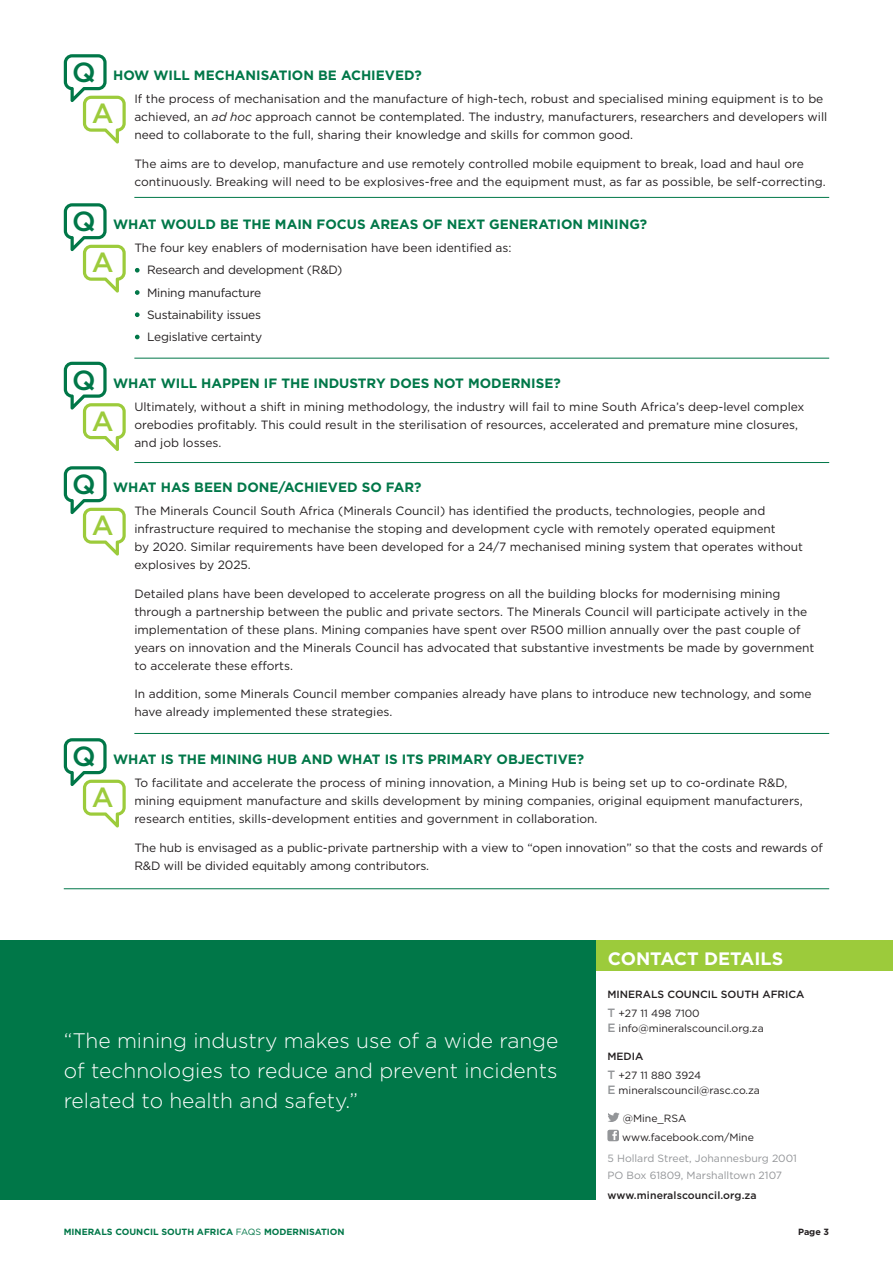
<style>
.page{position:relative;width:893px;height:1263px;background:#fff}
.page>*{position:absolute;margin:0;border:0;box-sizing:border-box;transform-origin:0 0}
.Heading_1_2017{font:500 27.6px "Gotham";color:#007748}
.Heading_1_2017-2{font:500 27.6px "Gotham";color:#9ccb3b}
.Pull_quotes_2017{font:300 21px/30px "Gotham";color:#fff;text-align:justify}
.Quick_facts{font:700 18px "Gotham";color:#fff}
.Heading_1_2017-3{font:700 13.5px "Gotham";color:#007748}
.Body_Copy_2017{font:12px/18px "Gotham";color:#231f20}
.Body_Copy_2017-2{font:12px "Gotham";letter-spacing:-.02em;color:#231f20}
.Body_Copy_2017-3{font:10.5px "Gotham";color:#231f20}
.t1{font:10.5px/16.5px "Gotham";color:#939598}
.Body_Copy_2017-4{font:500 10.5px "Gotham";color:#231f20}
.t2{font:700 9px "Gotham";color:#007748}
.t3{font:700 9px "Gotham";color:#231f20}
.s1{font-style:italic}
.s2{color:#007748}
.s3{font-weight:500;font-size:12px;color:#939598}
.s4{font-weight:400}
</style>
<div class="page">
<svg style="left:135px;top:268px;width:5px;height:5px"></svg>
<svg style="left:135px;top:290px;width:5px;height:5px"></svg>
<svg style="left:135px;top:312px;width:5px;height:5px"></svg>
<svg style="left:135px;top:335px;width:5px;height:4px"></svg>
<hr style="left:134px;top:197px;width:695px;height:1px;background:#007748">
<hr style="left:134px;top:462px;width:695px;height:1px;background:#007748">
<hr style="left:134px;top:733px;width:695px;height:1px;background:#007748">
<hr style="left:134px;top:358px;width:695px;height:1px;background:#007748">
<hr style="left:64px;top:888px;width:765px;height:1px;background:#007748">
<div style="left:595px;top:940px;width:298px;height:31px;background:#9ccb3b"></div>
<svg style="left:608px;top:1112px;width:12px;height:10px"></svg>
<div style="left:607px;top:1130px;width:12px;height:11px;background:#939598;border-radius:2px"></div>
<svg style="left:612px;top:1131px;width:5px;height:9px"></svg>
<div style="left:0;top:940px;width:595px;height:259px;background:#007748"></div>
<svg style="left:64px;top:54px;width:62px;height:90px"></svg>
<svg style="left:64px;top:203px;width:62px;height:90px"></svg>
<svg style="left:64px;top:362px;width:62px;height:89px"></svg>
<svg style="left:64px;top:466px;width:62px;height:89px"></svg>
<svg style="left:64px;top:738px;width:62px;height:89px"></svg>
<p class="Heading_1_2017" style="left:72px;top:54px;width:25px">Q</p>
<p class="Heading_1_2017-3" style="left:113px;top:67px;width:310px">HOW WILL MECHANISATION BE ACHIEVED?</p>
<p class="Heading_1_2017-2" style="left:92px;top:95px;width:23px">A</p>
<p class="Body_Copy_2017" style="left:134px;top:90px;width:694px">If the process of mechanisation and the manufacture of high-tech, robust and specialised mining equipment is to be achieved, an <span class="s1">ad hoc</span> approach cannot be contemplated. The industry, manufacturers, researchers and developers will need to collaborate to the full, sharing their knowledge and skills for common good.</p>
<p class="Body_Copy_2017" style="left:134px;top:154px;width:693px">The aims are to develop, manufacture and use remotely controlled mobile equipment to break, load and haul ore continuously. Breaking will need to be explosives-free and the equipment must, as far as possible, be self-correcting.</p>
<p class="Heading_1_2017" style="left:72px;top:203px;width:25px">Q</p>
<p class="Heading_1_2017-3" style="left:113px;top:216px;width:536px">WHAT WOULD BE THE MAIN FOCUS AREAS OF NEXT GENERATION MINING?</p>
<p class="Heading_1_2017-2" style="left:92px;top:244px;width:23px">A</p>
<p class="Body_Copy_2017" style="left:134px;top:239px;width:379px">The four key enablers of modernisation have been identified as:</p>
<p class="Body_Copy_2017-2" style="left:134px;top:263px;width:210px"><span class="s2">•</span> Research and development (R&amp;D)</p>
<p class="Body_Copy_2017-2" style="left:134px;top:285px;width:128px"><span class="s2">•</span> Mining manufacture</p>
<p class="Body_Copy_2017-2" style="left:134px;top:307px;width:128px"><span class="s2">•</span> Sustainability issues</p>
<p class="Body_Copy_2017-2" style="left:134px;top:329px;width:129px"><span class="s2">•</span> Legislative certainty</p>
<p class="Heading_1_2017" style="left:72px;top:362px;width:25px">Q</p>
<p class="Heading_1_2017-3" style="left:113px;top:375px;width:449px">WHAT WILL HAPPEN IF THE INDUSTRY DOES NOT MODERNISE?</p>
<p class="Heading_1_2017-2" style="left:92px;top:403px;width:23px">A</p>
<p class="Body_Copy_2017" style="left:134px;top:397px;width:672px">Ultimately, without a shift in mining methodology, the industry will fail to mine South Africa’s deep-level complex orebodies profitably. This could result in the sterilisation of resources, accelerated and premature mine closures, and job losses.</p>
<p class="Heading_1_2017" style="left:72px;top:466px;width:25px">Q</p>
<p class="Heading_1_2017-3" style="left:113px;top:479px;width:310px">WHAT HAS BEEN DONE/ACHIEVED SO FAR?</p>
<p class="Heading_1_2017-2" style="left:92px;top:507px;width:23px">A</p>
<p class="Body_Copy_2017" style="left:134px;top:502px;width:670px">The Minerals Council South Africa (Minerals Council) has identified the products, technologies, people and infrastructure required to mechanise the stoping and development cycle with remotely operated equipment<br>by 2020. Similar requirements have been developed for a 24/7 mechanised mining system that operates without explosives by 2025.</p>
<p class="Body_Copy_2017" style="left:134px;top:584px;width:681px">Detailed plans have been developed to accelerate progress on all the building blocks for modernising mining through a partnership between the public and private sectors. The Minerals Council will participate actively in the implementation of these plans. Mining companies have spent over R500 million annually over the past couple of years on innovation and the Minerals Council has advocated that substantive investments be made by government to accelerate these efforts.</p>
<p class="Body_Copy_2017" style="left:134px;top:685px;width:679px">In addition, some Minerals Council member companies already have plans to introduce new technology, and some have already implemented these strategies.</p>
<p class="Heading_1_2017" style="left:72px;top:738px;width:25px">Q</p>
<p class="Heading_1_2017-3" style="left:113px;top:751px;width:473px">WHAT IS THE MINING HUB AND WHAT IS ITS PRIMARY OBJECTIVE?</p>
<p class="Heading_1_2017-2" style="left:92px;top:779px;width:23px">A</p>
<p class="Body_Copy_2017" style="left:134px;top:774px;width:670px">To facilitate and accelerate the process of mining innovation, a Mining Hub is being set up to co-ordinate R&amp;D, mining equipment manufacture and skills development by mining companies, original equipment manufacturers, research entities, skills-development entities and government in collaboration.</p>
<p class="Body_Copy_2017" style="left:134px;top:838px;width:690px">The hub is envisaged as a public-private partnership with a view to “open innovation” so that the costs and rewards of<br>R&amp;D will be divided equitably among contributors.</p>
<p class="Pull_quotes_2017" style="left:64px;top:1025px;width:496px">“The mining industry makes use of a wide range of technologies to reduce and prevent incidents related to health and safety.”</p>
<p class="Quick_facts" style="left:608px;top:948px;width:177px">CONTACT DETAILS</p>
<p class="Body_Copy_2017-4" style="left:607px;top:987px;width:199px">MINERALS COUNCIL SOUTH AFRICA</p>
<p class="Body_Copy_2017-3" style="left:607px;top:1007px;width:94px"><span class="s3">T</span> +27 11 498 7100</p>
<p class="Body_Copy_2017-3" style="left:607px;top:1022px;width:158px"><span class="s3">E</span> info@mineralscouncil.org.za</p>
<p class="Body_Copy_2017-4" style="left:607px;top:1049px;width:37px">MEDIA</p>
<p class="Body_Copy_2017-3" style="left:607px;top:1069px;width:95px"><span class="s3">T</span> +27 11 880 3924</p>
<p class="Body_Copy_2017-3" style="left:607px;top:1084px;width:154px"><span class="s3">E</span> mineralscouncil@rasc.co.za</p>
<p class="Body_Copy_2017-3" style="left:623px;top:1111px;width:65px">@Mine_RSA</p>
<p class="Body_Copy_2017-3" style="left:622px;top:1131px;width:133px">www.facebook.com/Mine</p>
<p class="t1" style="left:607px;top:1150px;width:191px">5 Hollard Street, Johannesburg 2001<br>PO Box 61809, Marshalltown 2107</p>
<p class="Body_Copy_2017-4" style="left:607px;top:1188px;width:151px">www.mineralscouncil.org.za</p>
<p class="t2" style="left:64px;top:1227px;width:282px">MINERALS COUNCIL SOUTH AFRICA <span class="s4">FAQS</span> MODERNISATION</p>
<p class="t3" style="left:798px;top:1226px;width:33px">Page 3</p>
</div>
